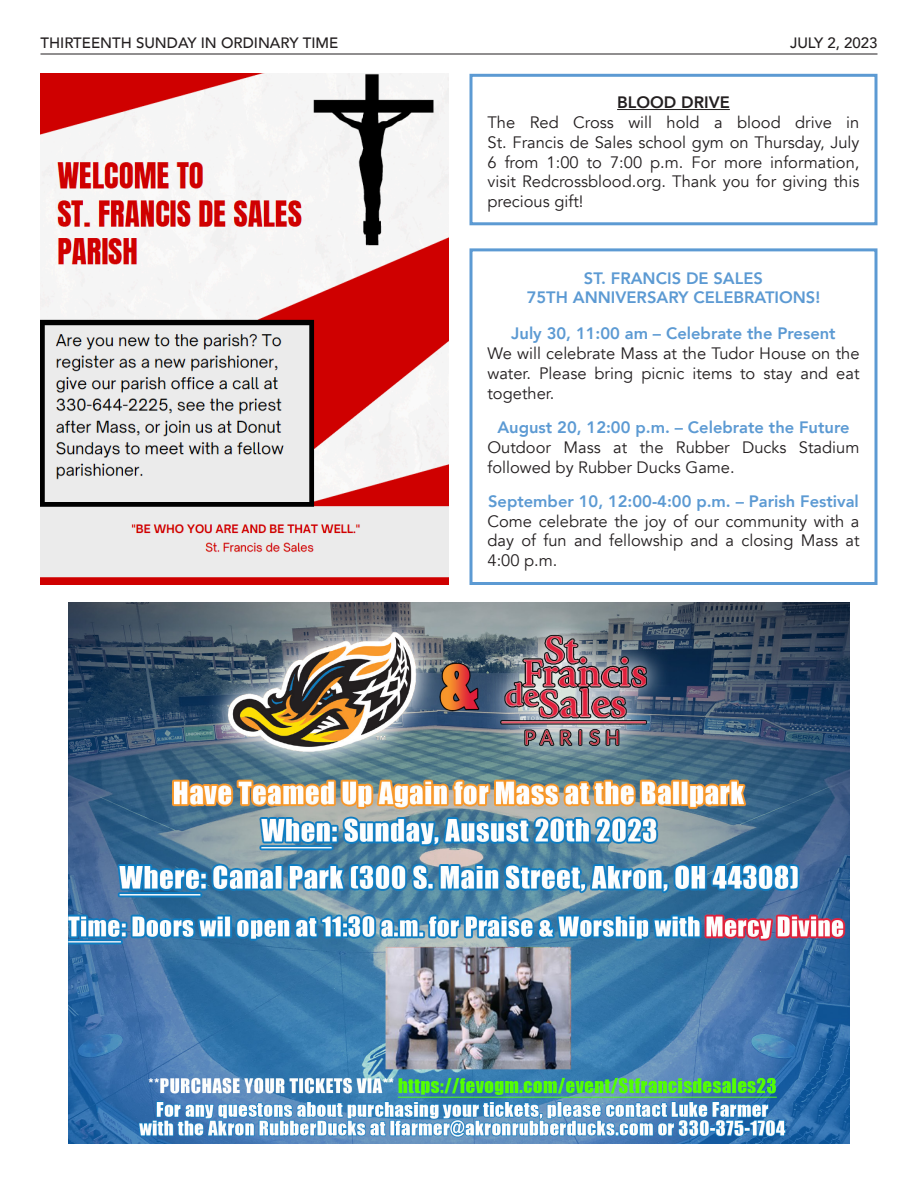
<style>
.page{position:relative;width:918px;height:1188px;background:#fff}
.page>*{position:absolute;margin:0;border:0;box-sizing:border-box;transform-origin:0 0}
.t1{font:16.5px/19.8px "Avenir";color:#231f20;text-align:justify}
.t2{font:800 16.5px "Avenir";color:#5c9ad3}
.t3{font:800 16.5px "Avenir";color:#231f20}
.t4{font:500 15px "Avenir";color:#231f20}
</style>
<div class="page">
<hr style="left:40px;top:54px;width:838px;height:1px;background:#231f20">
<img style="left:40px;top:74px;width:408px;height:511px">
<hr style="left:617px;top:109px;width:113px;height:1px;background:#231f20">
<div style="left:470px;top:74px;width:408px;height:151px;border:3px solid #5c9ad3"></div>
<div style="left:470px;top:248px;width:408px;height:337px;border:3px solid #5c9ad3"></div>
<img style="left:69px;top:603px;width:780px;height:541px">
<p class="t4" style="left:40px;top:30px;width:299px">THIRTEENTH SUNDAY IN ORDINARY TIME</p>
<p class="t4" style="left:790px;top:30px;width:89px">JULY 2, 2023</p>
<p class="t3" style="left:617px;top:90px;width:114px">BLOOD DRIVE</p>
<p class="t1" style="left:488px;top:113px;width:373px">The Red Cross will hold a blood drive in St. Francis de Sales school gym on Thursday, July 6 from 1:00 to 7:00 p.m. For more information, visit Redcrossblood.org. Thank you for giving this precious gift!</p>
<p class="t2" style="left:584px;top:265px;width:181px">ST. FRANCIS DE SALES</p>
<p class="t2" style="left:527px;top:285px;width:295px">75TH ANNIVERSARY CELEBRATIONS!</p>
<p class="t2" style="left:511px;top:321px;width:326px">July 30, 11:00 am – Celebrate the Present</p>
<p class="t1" style="left:488px;top:344px;width:374px">We will celebrate Mass at the Tudor House on the water. Please bring picnic items to stay and eat together.</p>
<p class="t2" style="left:497px;top:414px;width:354px">August 20, 12:00 p.m. – Celebrate the Future</p>
<p class="t1" style="left:488px;top:438px;width:373px">Outdoor Mass at the Rubber Ducks Stadium followed by Rubber Ducks Game.</p>
<p class="t2" style="left:488px;top:488px;width:372px">September 10, 12:00-4:00 p.m. – Parish Festival</p>
<p class="t1" style="left:488px;top:511px;width:374px">Come celebrate the joy of our community with a day of fun and fellowship and a closing Mass at 4:00 p.m.</p>
</div>
